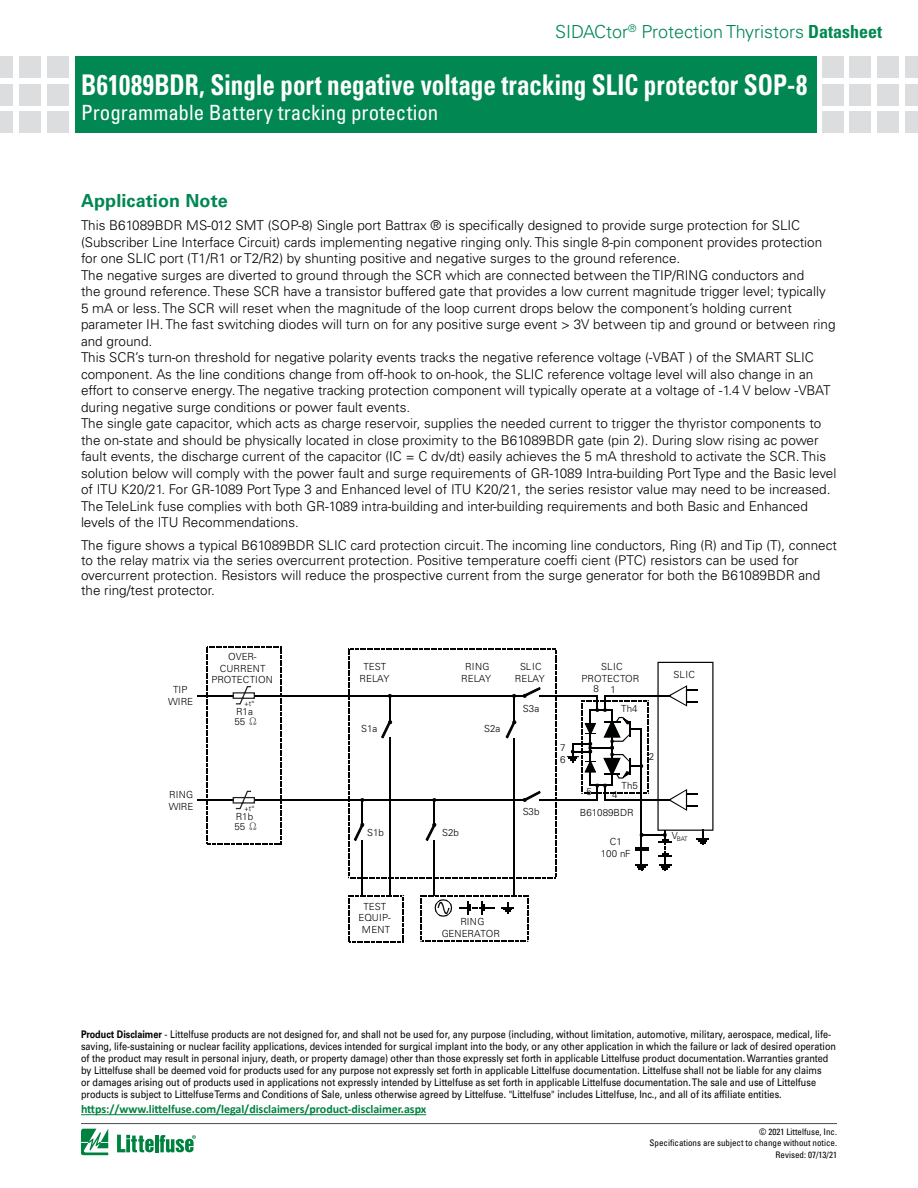
<style>
.page{position:relative;width:918px;height:1188px;background:#fff}
.page>*{position:absolute;margin:0;border:0;box-sizing:border-box;transform-origin:0 0}
.t1{font:700 condensed 28.5px "Univers LT Std";color:#fff;scale:.88 1}
.t2{font:condensed 21px "Univers LT Std";color:#fff}
.t3{font:300 18px "Univers LT Std";color:#008752}
.t4{font:700 18px "Univers LT Std";letter-spacing:.005em;color:#008752}
.t5{font:300 13.5px/16.5px "Univers LT Std";color:#000}
.t6{font:700 12px "Calibri";letter-spacing:-.005em;color:#00823f}
.t7{font:10.5px/12px "Univers LT Std";color:#000;scale:.86 1}
.t8{font:300 9.75px/11.9px "Univers LT Std";color:#000200;text-align:center}
.t9{font:condensed 9px/10.8px "Univers LT Std";color:#000;text-align:right}
.t10{font:300 7.35px "Univers LT Std";color:#000200}
.t11{font:300 6.3px "Univers LT Std";color:#000200}
.s1{font-weight:700;font-stretch:condensed}
.s2{font-family:"Adobe Ming Std Light E Ten B5 H";font-weight:400}
.s3{font-weight:700}
</style>
<div class="page">
<div style="left:822px;top:56px;width:21px;height:21px;background:#dcddde"></div>
<div style="left:822px;top:84px;width:21px;height:21px;background:#dcddde"></div>
<div style="left:822px;top:112px;width:21px;height:21px;background:#dcddde"></div>
<div style="left:850px;top:56px;width:21px;height:21px;background:#dcddde"></div>
<div style="left:850px;top:84px;width:21px;height:21px;background:#dcddde"></div>
<div style="left:850px;top:112px;width:21px;height:21px;background:#dcddde"></div>
<div style="left:878px;top:56px;width:21px;height:21px;background:#dcddde"></div>
<div style="left:878px;top:84px;width:21px;height:21px;background:#dcddde"></div>
<div style="left:878px;top:112px;width:21px;height:21px;background:#dcddde"></div>
<div style="left:905px;top:56px;width:13px;height:21px;background:#dcddde"></div>
<div style="left:905px;top:84px;width:13px;height:21px;background:#dcddde"></div>
<div style="left:905px;top:112px;width:13px;height:21px;background:#dcddde"></div>
<div style="left:75px;top:56px;width:741px;height:77px;background:#008752"></div>
<div style="left:47px;top:56px;width:21px;height:21px;background:#dcddde"></div>
<div style="left:47px;top:84px;width:21px;height:21px;background:#dcddde"></div>
<div style="left:47px;top:112px;width:21px;height:21px;background:#dcddde"></div>
<div style="left:19px;top:56px;width:21px;height:21px;background:#dcddde"></div>
<div style="left:19px;top:84px;width:21px;height:21px;background:#dcddde"></div>
<div style="left:19px;top:112px;width:21px;height:21px;background:#dcddde"></div>
<div style="left:0;top:56px;width:13px;height:21px;background:#dcddde"></div>
<div style="left:0;top:84px;width:13px;height:21px;background:#dcddde"></div>
<div style="left:0;top:112px;width:13px;height:21px;background:#dcddde"></div>
<hr style="left:81px;top:1123px;width:756px;height:1px;background:#4d4d4f">
<svg style="left:81px;top:1129px;width:27px;height:26px"></svg>
<hr style="left:155px;top:1135px;width:3px;height:17px;background:#00823f">
<svg style="left:160px;top:1135px;width:36px;height:18px"></svg>
<svg style="left:117px;top:1135px;width:37px;height:17px"></svg>
<hr style="left:81px;top:1114px;width:345px;height:1px;background:#00823f">
<hr style="left:605px;top:695px;width:66px;height:1px;background:#000200">
<hr style="left:254px;top:695px;width:271px;height:1px;background:#000200">
<hr style="left:604px;top:799px;width:67px;height:2px;background:#000200">
<hr style="left:254px;top:799px;width:271px;height:2px;background:#000200">
<hr style="left:434px;top:840px;width:1px;height:55px;background:#000200">
<hr style="left:514px;top:738px;width:1px;height:157px;background:#000200">
<hr style="left:362px;top:840px;width:1px;height:56px;background:#000200">
<hr style="left:390px;top:738px;width:1px;height:158px;background:#000200">
<svg style="left:348px;top:648px;width:208px;height:230px"></svg>
<svg style="left:420px;top:895px;width:108px;height:47px"></svg>
<svg style="left:348px;top:895px;width:56px;height:48px"></svg>
<hr style="left:197px;top:799px;width:37px;height:2px;background:#000200">
<hr style="left:197px;top:695px;width:37px;height:1px;background:#000200">
<hr style="left:641px;top:729px;width:1px;height:118px;background:#000200">
<svg style="left:566px;top:696px;width:83px;height:103px"></svg>
<hr style="left:540px;top:799px;width:58px;height:2px;background:#000200">
<hr style="left:539px;top:695px;width:59px;height:1px;background:#000200">
<hr style="left:642px;top:834px;width:23px;height:2px;background:#000200">
<svg style="left:635px;top:847px;width:14px;height:24px"></svg>
<svg style="left:657px;top:662px;width:56px;height:209px"></svg>
<svg style="left:207px;top:646px;width:75px;height:199px"></svg>
<h3 class="t3" style="left:555px;top:21px;width:329px">SIDACtor<sup>®</sup> Protection Thyristors <span class="s1">Datasheet</span></h3>
<h1 class="t1" style="left:81px;top:67px;width:827px">B61089BDR, Single port negative voltage tracking SLIC protector SOP-8</h1>
<h2 class="t2" style="left:81px;top:99px;width:359px">Programmable Battery tracking protection</h2>
<h3 class="t4" style="left:81px;top:191px;width:148px">Application Note</h3>
<p class="t5" style="left:81px;top:217px;width:757px">This B61089BDR MS-012 SMT (SOP-8) Single port Battrax ® is specifically designed to provide surge protection for SLIC (Subscriber Line Interface Circuit) cards implementing negative ringing only. This single 8-pin component provides protection for one SLIC port (T1/R1 or T2/R2) by shunting positive and negative surges to the ground reference.<br>The negative surges are diverted to ground through the SCR which are connected between the TIP/RING conductors and<br>the ground reference. These SCR have a transistor buffered gate that provides a low current magnitude trigger level; typically 5 mA or less. The SCR will reset when the magnitude of the loop current drops below the component’s holding current parameter IH. The fast switching diodes will turn on for any positive surge event &gt; 3V between tip and ground or between ring and ground.<br>This SCR’s turn-on threshold for negative polarity events tracks the negative reference voltage (-VBAT ) of the SMART SLIC component. As the line conditions change from off-hook to on-hook, the SLIC reference voltage level will also change in an effort to conserve energy. The negative tracking protection component will typically operate at a voltage of -1.4 V below -VBAT during negative surge conditions or power fault events.<br>The single gate capacitor, which acts as charge reservoir, supplies the needed current to trigger the thyristor components to the on-state and should be physically located in close proximity to the B61089BDR gate (pin 2). During slow rising ac power fault events, the discharge current of the capacitor (IC = C dv/dt) easily achieves the 5 mA threshold to activate the SCR. This solution below will comply with the power fault and surge requirements of GR-1089 Intra-building Port Type and the Basic level of ITU K20/21. For GR-1089 Port Type 3 and Enhanced level of ITU K20/21, the series resistor value may need to be increased.<br>The TeleLink fuse complies with both GR-1089 intra-building and inter-building requirements and both Basic and Enhanced levels of the ITU Recommendations.</p>
<p class="t5" style="left:81px;top:537px;width:758px;line-height:15px">The figure shows a typical B61089BDR SLIC card protection circuit. The incoming line conductors, Ring (R) and Tip (T), connect to the relay matrix via the series overcurrent protection. Positive temperature coeffi cient (PTC) resistors can be used for overcurrent protection. Resistors will reduce the prospective current from the surge generator for both the B61089BDR and the ring/test protector.</p>
<p class="t8" style="left:168px;top:684px;width:27px">TIP<br>WIRE</p>
<p class="t8" style="left:211px;top:650px;width:63px">OVER-<br>CURRENT<br>PROTECTION</p>
<p class="t10" style="left:244px;top:699px;width:12px">+t°</p>
<p class="t8" style="left:234px;top:707px;width:25px;line-height:9.9px;text-align:left">R1a<br>55 <span class="s2">Ω</span></p>
<p class="t8" style="left:169px;top:788px;width:26px;text-align:left">RING<br>WIRE</p>
<p class="t10" style="left:244px;top:804px;width:12px">+t°</p>
<p class="t8" style="left:234px;top:812px;width:25px;line-height:9.9px;text-align:left">R1b<br>55 <span class="s2">Ω</span></p>
<p class="t8" style="left:360px;top:661px;width:31px">TEST<br>RELAY</p>
<p class="t8" style="left:461px;top:661px;width:31px">RING<br>RELAY</p>
<p class="t8" style="left:515px;top:661px;width:31px">SLIC<br>RELAY</p>
<p class="t8" style="left:361px;top:722px;width:18px">S1a</p>
<p class="t8" style="left:367px;top:826px;width:18px">S1b</p>
<p class="t8" style="left:484px;top:722px;width:18px">S2a</p>
<p class="t8" style="left:523px;top:702px;width:18px">S3a</p>
<p class="t8" style="left:442px;top:826px;width:18px">S2b</p>
<p class="t8" style="left:523px;top:806px;width:18px">S3b</p>
<p class="t8" style="left:560px;top:742px;width:7px;text-align:left">7<br>6</p>
<p class="t8" style="left:582px;top:661px;width:59px">SLIC<br>PROTECTOR</p>
<p class="t8" style="left:593px;top:683px;width:24px">8 1</p>
<p class="t8" style="left:621px;top:703px;width:18px">Th4</p>
<p class="t8" style="left:586px;top:785px;width:7px">5</p>
<p class="t8" style="left:622px;top:780px;width:18px">Th5</p>
<p class="t8" style="left:612px;top:789px;width:7px">4</p>
<p class="t8" style="left:580px;top:807px;width:55px">B61089BDR</p>
<p class="t8" style="left:601px;top:836px;width:31px">C1<br>100 nF</p>
<p class="t8" style="left:649px;top:751px;width:7px">2</p>
<p class="t8" style="left:358px;top:900px;width:34px">TEST<br>EQUIP-<br>MENT</p>
<p class="t8" style="left:442px;top:916px;width:60px">RING<br>GENERATOR</p>
<p class="t8" style="left:673px;top:668px;width:23px">SLIC</p>
<p class="t11" style="left:672px;top:835px;width:17px"><sup>V</sup>B AT</p>
<p class="t7" style="left:81px;top:1028px;width:880px"><span class="s3">Product Disclaimer</span> - Littelfuse products are not designed for, and shall not be used for, any purpose (including, without limitation, automotive, military, aerospace, medical, life&shy;saving, life-sustaining or nuclear facility applications, devices intended for surgical implant into the body, or any other application in which the failure or lack of desired operation of the product may result in personal injury, death, or property damage) other than those expressly set forth in applicable Littelfuse product documentation. Warranties granted by Littelfuse shall be deemed void for products used for any purpose not expressly set forth in applicable Littelfuse documentation. Littelfuse shall not be liable for any claims<br>or damages arising out of products used in applications not expressly intended by Littelfuse as set forth in applicable Littelfuse documentation. The sale and use of Littelfuse products is subject to Littelfuse Terms and Conditions of Sale, unless otherwise agreed by Littelfuse. "Littelfuse" includes Littelfuse, Inc., and all of its affiliate entities.</p>
<p class="t6" style="left:81px;top:1101px;width:347px">https://www.littelfuse.com/legal/disclaimers/product-disclaimer.aspx</p>
<p class="t9" style="left:650px;top:1126px;width:189px">© 2021 Littelfuse, Inc.<br>Specifications are subject to change without notice.</p>
<p class="t9" style="left:776px;top:1149px;width:63px">Revised: 07/13/21</p>
</div>
